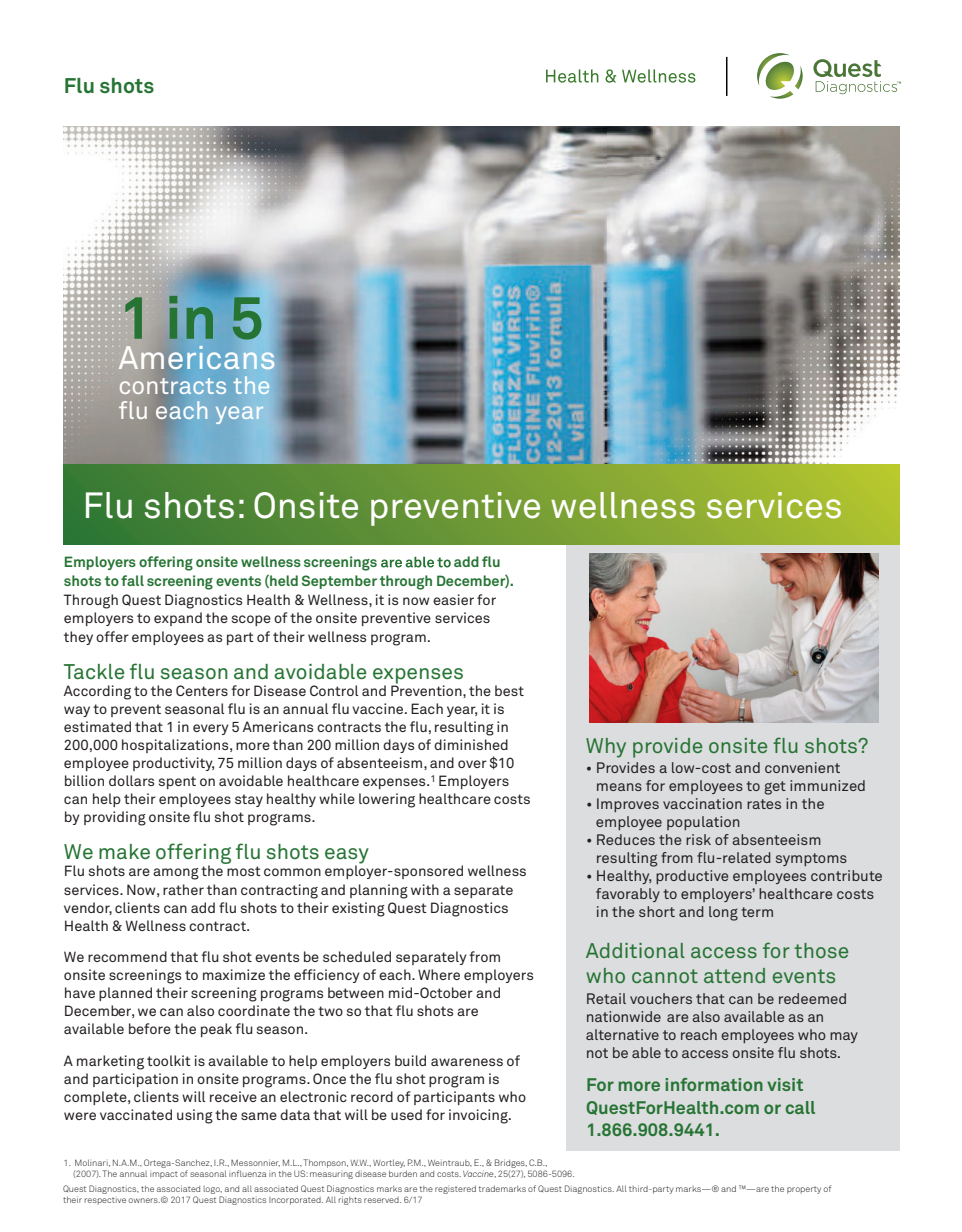
<style>
.page{position:relative;width:962px;height:1232px;background:#fff}
.page>*{position:absolute;margin:0;border:0;box-sizing:border-box;transform-origin:0 0}
.t1{font:700 59.55px "Akkurat Pro";color:#267434}
.t2{font:36px "Akkurat Pro";color:#fff}
.t3{font:32.25px "Akkurat Pro";color:#fff}
.t4{font:24.6px/25.2px "Akkurat Pro";color:#fff}
.t5{font:21px/25.2px "Akkurat Pro";color:#267434}
.t6{font:700 21px "Akkurat Pro";color:#267434}
.t7{font:700 18px/22.5px "Akkurat Pro";color:#267434}
.t8{font:15px/18px "Akkurat Pro";color:#231f20}
.t9{font:14.55px/18px "Akkurat Pro";color:#231f20}
.t10{font:700 14.55px/18.9px "Akkurat Pro";color:#267434}
.t11{font:300 9px/10.8px "Akkurat Pro";color:#231f20}
.s1{font-style:italic}
</style>
<div class="page">
<div style="left:566px;top:542px;width:333px;height:608px;background:#dcdddf"></div>
<img style="left:343px;top:127px;width:264px;height:337px">
<img style="left:607px;top:126px;width:292px;height:338px">
<img style="left:64px;top:126px;width:279px;height:338px">
<div style="left:64px;top:464px;width:835px;height:81px;background:linear-gradient(to right,#317537,#b2c331)"></div>
<svg style="left:381px;top:556px;width:69px;height:11px"></svg>
<img style="left:589px;top:553px;width:288px;height:169px">
<svg style="left:813px;top:59px;width:87px;height:35px"></svg>
<img style="left:770px;top:66px;width:32px;height:33px">
<img style="left:766px;top:62px;width:28px;height:28px">
<img style="left:757px;top:53px;width:32px;height:32px">
<svg style="left:546px;top:69px;width:52px;height:14px"></svg>
<svg style="left:605px;top:69px;width:11px;height:14px"></svg>
<svg style="left:622px;top:69px;width:73px;height:14px"></svg>
<hr style="left:725px;top:57px;width:2px;height:39px;background:#040503">
<h3 class="t6" style="left:64px;top:73px;width:92px">Flu shots</h3>
<h1 class="t1" style="left:118px;top:281px;width:147px">1in5</h1>
<h3 class="t3" style="left:118px;top:339px;width:159px">Americans</h3>
<h3 class="t4" style="left:118px;top:373px;width:154px">contracts the flu each year</h3>
<h2 class="t2" style="left:82px;top:484px;width:761px">Flu shots: Onsite preventive wellness services</h2>
<p class="t10" style="left:64px;top:552px;width:451px;text-indent:390px">add flu shots to fall screening events (held September through December).</p>
<p class="t9" style="left:64px;top:590px;width:434px;line-height:18.9px">Through Quest Diagnostics Health &amp; Wellness, it is now easier for employers to expand the scope of the onsite preventive services they offer employees as part of their wellness program.</p>
<h3 class="t5" style="left:64px;top:658px;width:401px">Tackle flu season and avoidable expenses</h3>
<p class="t9" style="left:64px;top:682px;width:468px">According to the Centers for Disease Control and Prevention,the best way to prevent seasonal flu is an annual flu vaccine.Each year, it is estimated that 1 in every 5 Americans contracts the flu,resulting in 200,000 hospitalizations, more than 200 million days of diminished employee productivity, 75 million days of absenteeism, and over $10 billion dollars spent on avoidable healthcare expenses.<sup>1</sup> Employers can help their employees stay healthy while lowering healthcare costs by providing onsite flu shot programs.</p>
<h3 class="t5" style="left:64px;top:838px;width:306px">We make offering flu shots easy</h3>
<p class="t9" style="left:64px;top:862px;width:464px">Flu shots are among the most common employer-sponsored wellness services. Now,rather than contracting and planning with a separate vendor, clients can add flu shots to their existing Quest Diagnostics Health &amp; Wellness contract.</p>
<p class="t9" style="left:64px;top:947px;width:471px">We recommend that flu shot events be scheduled separately from onsite screenings to maximize the efficiency of each. Where employers have planned their screening programs between mid-October and December,we can also coordinate the two so that flu shots are available before the peak flu season.</p>
<p class="t9" style="left:64px;top:1051px;width:463px">A marketing toolkit is available to help employers build awareness of and participation in onsite programs.Once the flu shot program is complete, clients will receive an electronic record of participants who were vaccinated using the same data that will be used for invoicing.</p>
<p class="t10" style="left:64px;top:552px;width:315px">Employers offering onsite wellness screenings</p>
<p class="t11" style="left:73px;top:1157px;width:503px;text-indent:-10px">1. Molinari, N.A.M., Ortega-Sanchez, I.R., Messonnier, M.L., Thompson, W.W., Wortley, P.M., Weintraub, E., &amp; Bridges, C.B., (2007). The annual impact of seasonal influenza in the US: measuring disease burden and costs. <span class="s1">Vaccine</span>, 25(27), 5086-5096.</p>
<h3 class="t5" style="left:586px;top:732px;width:284px">Why provide onsite flu shots?</h3>
<p class="t8" style="left:595px;top:758px;width:272px;text-indent:-10px">• Provides a low-cost and convenient means for employees to get immunized</p>
<p class="t8" style="left:595px;top:794px;width:230px;text-indent:-10px">• Improves vaccination rates in the employee population</p>
<p class="t8" style="left:595px;top:830px;width:253px;text-indent:-10px">• Reduces the risk of absenteeism resulting from flu-related symptoms</p>
<p class="t8" style="left:595px;top:866px;width:288px;text-indent:-10px">• Healthy, productive employees contribute favorably to employers’ healthcare costs in the short and long term</p>
<h3 class="t5" style="left:586px;top:938px;width:265px">Additional access for those who cannot attend events</h3>
<p class="t8" style="left:586px;top:989px;width:273px">Retail vouchers that can be redeemed nationwide are also available as an alternative to reach employees who may not be able to access onsite flu shots.</p>
<p class="t7" style="left:586px;top:1073px;width:231px">For more information visit<br>QuestForHealth.com or call<br>1.866.908.9441.</p>
<p class="t11" style="left:63px;top:1183px;width:769px">Quest Diagnostics, the associated logo, and all associated Quest Diagnostics marks are the registered trademarks of Quest Diagnostics. All third-party marks—® and ™—are the property of their respective owners.© 2017 Quest Diagnostics Incorporated. All rights reserved. 6/17</p>
</div>
